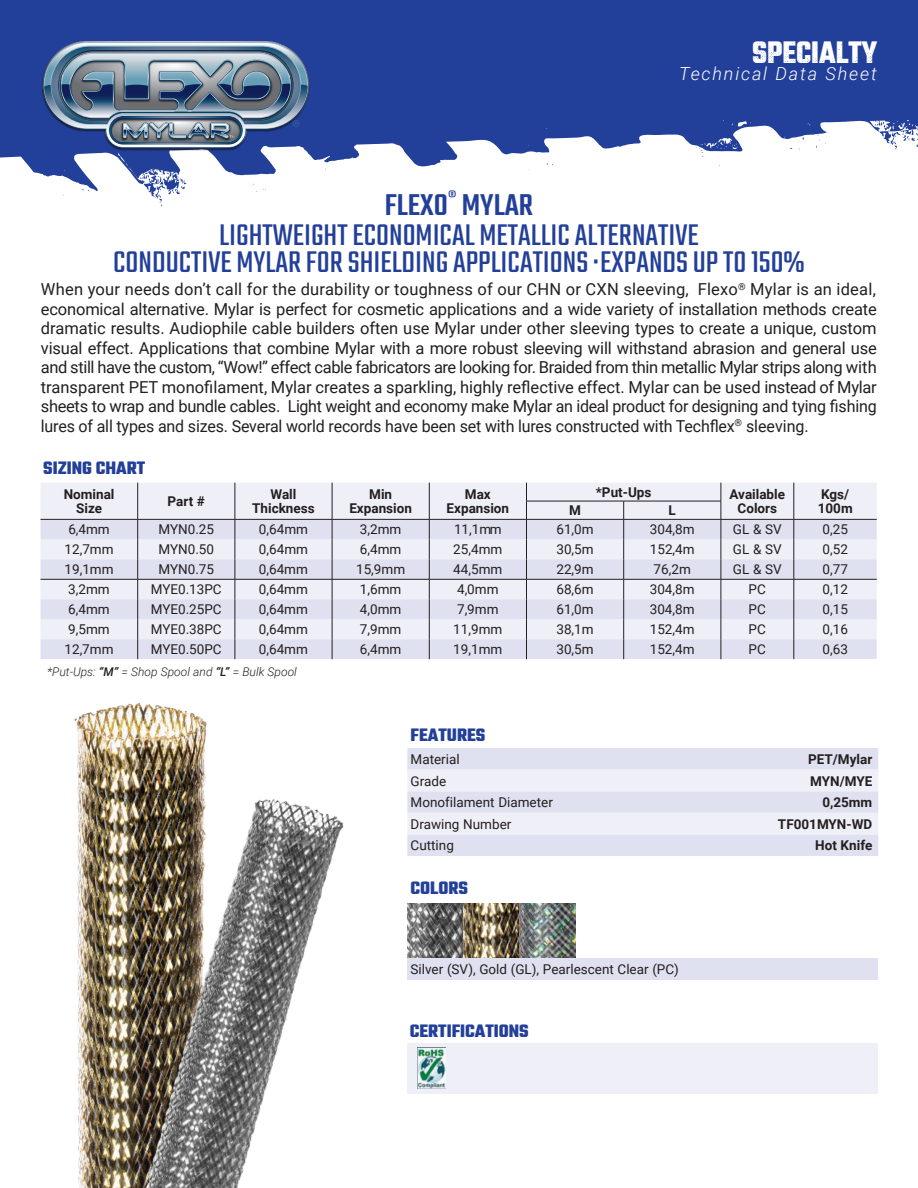
<style>
.page{position:relative;width:918px;height:1188px;background:#fff}
.page>*{position:absolute;margin:0;border:0;box-sizing:border-box;transform-origin:0 0}
.t1{font:700 33.6px "Teko";color:#fff;scale:.91 1}
.t2{font:33px/27px "Teko";color:#223f99;text-align:center}
.t3{font:500 33px "Teko";color:#223f99}
.t4{font:700 19.5px "Teko";color:#223f99}
.t5{font:italic 300 18px "Roboto";letter-spacing:.1em;color:#fff}
.t6{font:16.5px/19.5px "Roboto";letter-spacing:.015em;color:#231f20;text-align:justify}
.t7{font:13.5px "Roboto";color:#231f20}
.t8{font:700 13.5px/13.5px "Roboto";color:#231f20;text-align:center}
.t9{font:italic 300 12px "Roboto";color:#231f20}
.s1{font-weight:500}
</style>
<div class="page">
<svg style="left:0;top:0;width:918px;height:207px;fill:#223f99"></svg>
<svg style="left:547px;top:163px;width:6px;height:2px"></svg>
<svg style="left:697px;top:147px;width:6px;height:10px"></svg>
<svg style="left:787px;top:126px;width:39px;height:24px"></svg>
<svg style="left:875px;top:121px;width:43px;height:28px"></svg>
<svg style="left:754px;top:42px;width:56px;height:20px"></svg>
<hr style="left:813px;top:42px;width:4px;height:20px;background:#223f99">
<svg style="left:820px;top:42px;width:57px;height:20px"></svg>
<div style="left:407px;top:1043px;width:471px;height:51px;background:#eff0f7"></div>
<div style="left:40px;top:483px;width:837px;height:36px;background:#eff0f7"></div>
<svg style="left:40px;top:520px;width:837px;height:139px;fill:#e0e1f0"></svg>
<svg style="left:235px;top:483px;width:1px;height:176px"></svg>
<hr style="left:138px;top:519px;width:97px;height:1px;background:#231f20">
<hr style="left:235px;top:519px;width:97px;height:1px;background:#231f20">
<hr style="left:332px;top:519px;width:97px;height:1px;background:#231f20">
<hr style="left:429px;top:519px;width:98px;height:1px;background:#231f20">
<hr style="left:624px;top:519px;width:97px;height:1px;background:#231f20">
<hr style="left:721px;top:519px;width:73px;height:1px;background:#231f20">
<hr style="left:40px;top:519px;width:98px;height:1px;background:#231f20">
<svg style="left:137px;top:483px;width:1px;height:176px"></svg>
<svg style="left:794px;top:483px;width:1px;height:176px"></svg>
<hr style="left:794px;top:519px;width:83px;height:1px;background:#231f20">
<hr style="left:526px;top:501px;width:98px;height:1px;background:#231f20">
<hr style="left:624px;top:501px;width:97px;height:1px;background:#231f20">
<svg style="left:332px;top:483px;width:1px;height:176px"></svg>
<svg style="left:429px;top:483px;width:1px;height:176px"></svg>
<svg style="left:721px;top:483px;width:1px;height:176px"></svg>
<hr style="left:526px;top:519px;width:98px;height:1px;background:#231f20">
<svg style="left:526px;top:483px;width:1px;height:176px"></svg>
<svg style="left:623px;top:501px;width:1px;height:158px"></svg>
<hr style="left:40px;top:579px;width:98px;height:1px;background:#231f20">
<hr style="left:138px;top:579px;width:97px;height:1px;background:#231f20">
<hr style="left:235px;top:579px;width:97px;height:1px;background:#231f20">
<hr style="left:332px;top:579px;width:97px;height:1px;background:#231f20">
<hr style="left:429px;top:579px;width:98px;height:1px;background:#231f20">
<hr style="left:526px;top:579px;width:98px;height:1px;background:#231f20">
<hr style="left:624px;top:579px;width:97px;height:1px;background:#231f20">
<hr style="left:721px;top:579px;width:73px;height:1px;background:#231f20">
<hr style="left:794px;top:579px;width:83px;height:1px;background:#231f20">
<div style="left:407px;top:748px;width:471px;height:108px;background:#e0e1f0"></div>
<svg style="left:407px;top:770px;width:471px;height:64px"></svg>
<div style="left:407px;top:958px;width:471px;height:22px;background:#e0e1f0"></div>
<img style="left:407px;top:903px;width:168px;height:55px">
<img style="left:74px;top:702px;width:133px;height:486px">
<img style="left:123px;top:773px;width:221px;height:415px">
<img style="left:417px;top:1048px;width:29px;height:40px">
<img style="left:41px;top:40px;width:270px;height:112px">
<svg style="left:43px;top:41px;width:266px;height:107px;background:#6c819c"></svg>
<h1 class="t1" style="left:752px;top:30px;width:139px">SPECIALTY</h1>
<p class="t5" style="left:679px;top:61px;width:199px">Technical Data Sheet</p>
<p class="t3" style="left:385px;top:185px;width:150px">FLEXO<sup>®</sup> MYLAR</p>
<p class="t2" style="left:113px;top:223px;width:693px">LIGHTWEIGHT ECONOMICAL METALLIC ALTERNATIVE<br>CONDUCTIVE MYLAR FOR SHIELDING APPLICATIONS ·EXPANDS UP TO 150%</p>
<p class="t6" style="left:41px;top:279px;width:837px">When your needs don’t call for the durability or toughness of our CHN or CXN sleeving, Flexo<sup>®</sup> Mylar is an ideal,</p>
<p class="t6" style="left:41px;top:298px;width:837px">economical alternative. Mylar is perfect for cosmetic applications and a wide variety of installation methods create dramatic results. Audiophile cable builders often use Mylar under other sleeving types to create a unique, custom visual effect. Applications that combine Mylar with a more robust sleeving will withstand abrasion and general use and still have the custom, “Wow!” effect cable fabricators are looking for. Braided from thin metallic Mylar strips along with transparent PET monofilament, Mylar creates a sparkling, highly reflective effect. Mylar can be used instead of Mylar sheets to wrap and bundle cables. Light weight and economy make Mylar an ideal product for designing and tying fishing lures of all types and sizes. Several world records have been set with lures constructed with Techflex<sup>®</sup> sleeving.</p>
<p class="t4" style="left:43px;top:455px;width:104px">SIZING CHART</p>
<p class="t8" style="left:64px;top:487px;width:52px">Nominal<br>Size</p>
<p class="t8" style="left:168px;top:494px;width:39px">Part #</p>
<p class="t8" style="left:596px;top:485px;width:57px">*Put-Ups</p>
<p class="t8" style="left:730px;top:487px;width:57px">Available<br>Colors</p>
<p class="t8" style="left:821px;top:487px;width:30px">Kgs/</p>
<p class="t8" style="left:271px;top:487px;width:27px">Wall</p>
<p class="t8" style="left:252px;top:501px;width:64px">Thickness</p>
<p class="t8" style="left:369px;top:487px;width:24px">Min</p>
<p class="t8" style="left:349px;top:501px;width:64px">Expansion</p>
<p class="t8" style="left:465px;top:487px;width:27px">Max</p>
<p class="t8" style="left:447px;top:501px;width:64px">Expansion</p>
<p class="t8" style="left:569px;top:503px;width:13px">M</p>
<p class="t8" style="left:669px;top:503px;width:9px">L</p>
<p class="t8" style="left:818px;top:501px;width:36px">100m</p>
<p class="t7" style="left:68px;top:520px;width:43px">6,4mm</p>
<p class="t7" style="left:158px;top:520px;width:57px">MYN0.25</p>
<p class="t7" style="left:259px;top:520px;width:51px">0,64mm</p>
<p class="t7" style="left:360px;top:520px;width:43px">3,2mm</p>
<p class="t7" style="left:454px;top:520px;width:49px">11,1mm</p>
<p class="t7" style="left:556px;top:520px;width:39px">61,0m</p>
<p class="t7" style="left:650px;top:520px;width:46px">304,8m</p>
<p class="t7" style="left:733px;top:520px;width:50px">GL &amp; SV</p>
<p class="t7" style="left:823px;top:520px;width:27px">0,25</p>
<p class="t7" style="left:65px;top:540px;width:51px">12,7mm</p>
<p class="t7" style="left:158px;top:540px;width:57px">MYN0.50</p>
<p class="t7" style="left:259px;top:540px;width:51px">0,64mm</p>
<p class="t7" style="left:360px;top:540px;width:43px">6,4mm</p>
<p class="t7" style="left:453px;top:540px;width:51px">25,4mm</p>
<p class="t7" style="left:556px;top:540px;width:39px">30,5m</p>
<p class="t7" style="left:650px;top:540px;width:46px">152,4m</p>
<p class="t7" style="left:733px;top:540px;width:50px">GL &amp; SV</p>
<p class="t7" style="left:823px;top:540px;width:27px">0,52</p>
<p class="t7" style="left:65px;top:560px;width:51px">19,1mm</p>
<p class="t7" style="left:158px;top:560px;width:57px">MYN0.75</p>
<p class="t7" style="left:259px;top:560px;width:51px">0,64mm</p>
<p class="t7" style="left:356px;top:560px;width:51px">15,9mm</p>
<p class="t7" style="left:453px;top:560px;width:51px">44,5mm</p>
<p class="t7" style="left:556px;top:560px;width:39px">22,9m</p>
<p class="t7" style="left:654px;top:560px;width:39px">76,2m</p>
<p class="t7" style="left:733px;top:560px;width:50px">GL &amp; SV</p>
<p class="t7" style="left:823px;top:560px;width:27px">0,77</p>
<p class="t7" style="left:68px;top:580px;width:43px">3,2mm</p>
<p class="t7" style="left:151px;top:580px;width:73px">MYE0.13PC</p>
<p class="t7" style="left:259px;top:580px;width:51px">0,64mm</p>
<p class="t7" style="left:360px;top:580px;width:43px">1,6mm</p>
<p class="t7" style="left:457px;top:580px;width:43px">4,0mm</p>
<p class="t7" style="left:556px;top:580px;width:39px">68,6m</p>
<p class="t7" style="left:650px;top:580px;width:46px">304,8m</p>
<p class="t7" style="left:749px;top:580px;width:19px">PC</p>
<p class="t7" style="left:823px;top:580px;width:27px">0,12</p>
<p class="t7" style="left:68px;top:600px;width:43px">6,4mm</p>
<p class="t7" style="left:151px;top:600px;width:73px">MYE0.25PC</p>
<p class="t7" style="left:259px;top:600px;width:51px">0,64mm</p>
<p class="t7" style="left:360px;top:600px;width:43px">4,0mm</p>
<p class="t7" style="left:457px;top:600px;width:43px">7,9mm</p>
<p class="t7" style="left:556px;top:600px;width:39px">61,0m</p>
<p class="t7" style="left:650px;top:600px;width:46px">304,8m</p>
<p class="t7" style="left:749px;top:600px;width:19px">PC</p>
<p class="t7" style="left:823px;top:600px;width:27px">0,15</p>
<p class="t7" style="left:68px;top:620px;width:43px">9,5mm</p>
<p class="t7" style="left:151px;top:620px;width:73px">MYE0.38PC</p>
<p class="t7" style="left:259px;top:620px;width:51px">0,64mm</p>
<p class="t7" style="left:360px;top:620px;width:43px">7,9mm</p>
<p class="t7" style="left:453px;top:620px;width:51px">11,9mm</p>
<p class="t7" style="left:556px;top:620px;width:39px">38,1m</p>
<p class="t7" style="left:650px;top:620px;width:46px">152,4m</p>
<p class="t7" style="left:749px;top:620px;width:19px">PC</p>
<p class="t7" style="left:823px;top:620px;width:27px">0,16</p>
<p class="t7" style="left:65px;top:640px;width:51px">12,7mm</p>
<p class="t7" style="left:151px;top:640px;width:73px">MYE0.50PC</p>
<p class="t7" style="left:259px;top:640px;width:51px">0,64mm</p>
<p class="t7" style="left:360px;top:640px;width:43px">6,4mm</p>
<p class="t7" style="left:453px;top:640px;width:51px">19,1mm</p>
<p class="t7" style="left:556px;top:640px;width:39px">30,5m</p>
<p class="t7" style="left:650px;top:640px;width:46px">152,4m</p>
<p class="t7" style="left:749px;top:640px;width:19px">PC</p>
<p class="t7" style="left:823px;top:640px;width:27px">0,63</p>
<p class="t9" style="left:47px;top:663px;width:251px">*Put-Ups: <span class="s1">“M”</span> = Shop Spool and <span class="s1">“L”</span> = Bulk Spool</p>
<p class="t4" style="left:411px;top:723px;width:76px">FEATURES</p>
<p class="t7" style="left:411px;top:750px;width:51px">Material</p>
<p class="t8" style="left:808px;top:752px;width:66px">PET/Mylar</p>
<p class="t7" style="left:411px;top:771px;width:37px">Grade</p>
<p class="t8" style="left:810px;top:773px;width:64px">MYN/MYE</p>
<p class="t7" style="left:411px;top:793px;width:144px">Monofilament Diameter</p>
<p class="t8" style="left:822px;top:795px;width:51px">0,25mm</p>
<p class="t7" style="left:411px;top:814px;width:102px">Drawing Number</p>
<p class="t8" style="left:778px;top:817px;width:96px">TF001MYN-WD</p>
<p class="t7" style="left:411px;top:836px;width:45px">Cutting</p>
<p class="t8" style="left:815px;top:838px;width:59px">Hot Knife</p>
<p class="t4" style="left:411px;top:876px;width:59px">COLORS</p>
<p class="t7" style="left:411px;top:960px;width:270px">Silver (SV), Gold (GL), Pearlescent Clear (PC)</p>
<p class="t4" style="left:410px;top:1018px;width:121px">CERTIFICATIONS</p>
</div>
